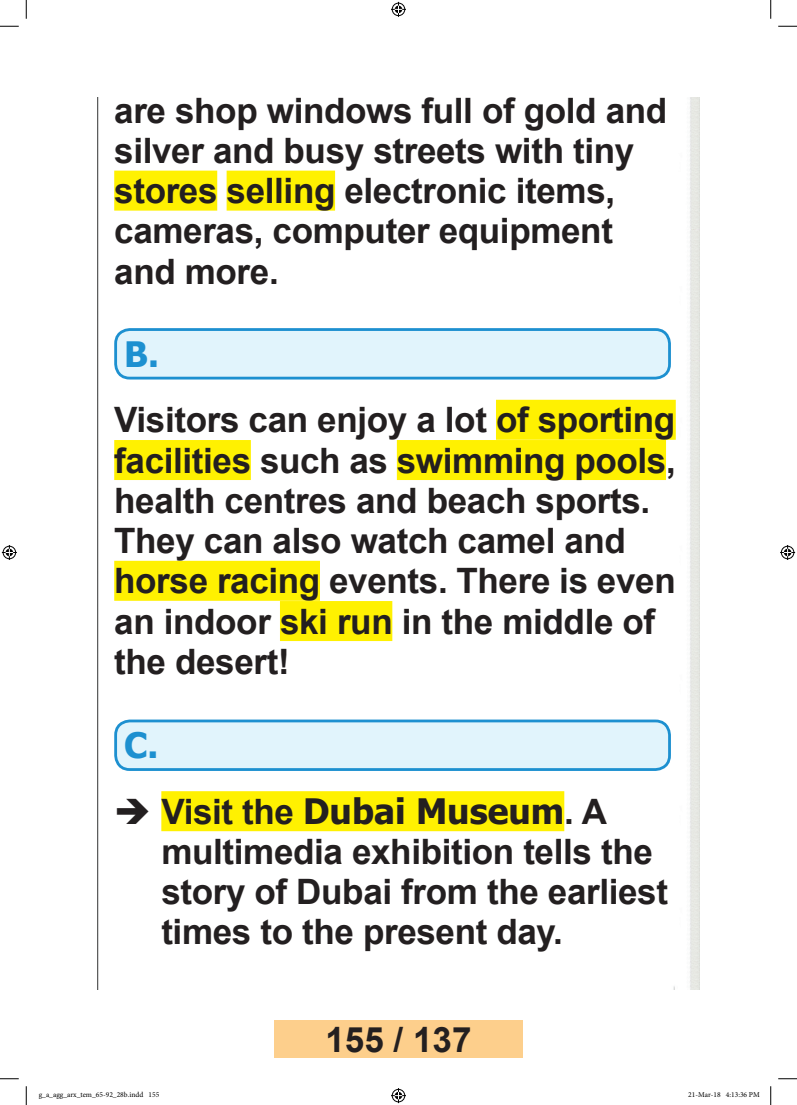
<style>
.page{position:relative;width:797px;height:1105px;background:#fff}
.page>*{position:absolute;margin:0;border:0;box-sizing:border-box;transform-origin:0 0}
.t1{font:700 35px/40.2px "Arial";letter-spacing:-.01em;color:#231f20}
.t2{font:700 35px "Tahoma";color:#231f20}
.t3{font:700 35px "Tahoma";color:#1d90d0}
.t4{font:7.5px "Minion Pro";color:#000}
.s1{font-family:"Arial"}
</style>
<div class="page">
<img style="left:97px;top:97px;width:602px;height:132px">
<img style="left:97px;top:229px;width:602px;height:132px">
<img style="left:97px;top:361px;width:602px;height:128px">
<img style="left:97px;top:489px;width:602px;height:129px">
<img style="left:97px;top:618px;width:602px;height:131px">
<img style="left:97px;top:749px;width:602px;height:102px">
<img style="left:97px;top:851px;width:602px;height:138px">
<div style="left:114px;top:171px;width:103px;height:40px;background:#fff101"></div>
<div style="left:227px;top:171px;width:108px;height:40px;background:#fff101"></div>
<div style="left:496px;top:400px;width:179px;height:40px;background:#fff101"></div>
<div style="left:114px;top:440px;width:137px;height:40px;background:#fff101"></div>
<div style="left:397px;top:440px;width:269px;height:40px;background:#fff101"></div>
<div style="left:114px;top:561px;width:206px;height:40px;background:#fff101"></div>
<div style="left:280px;top:601px;width:112px;height:40px;background:#fff101"></div>
<div style="left:161px;top:791px;width:403px;height:40px;background:#fff101"></div>
<div style="left:116px;top:330px;width:553px;height:48px;background:#e1f4fc;border-radius:14px"></div>
<div style="left:114px;top:328px;width:557px;height:51px;border:3px solid #1d90d0;border-radius:14px"></div>
<div style="left:116px;top:721px;width:553px;height:48px;background:#e1f4fc;border-radius:14px"></div>
<div style="left:114px;top:719px;width:557px;height:52px;border:3px solid #1d90d0;border-radius:14px"></div>
<div style="left:274px;top:1020px;width:248px;height:37px;background:#fdcf8c"></div>
<svg style="left:0;top:25px;width:19px;height:2px"></svg>
<svg style="left:778px;top:25px;width:19px;height:2px"></svg>
<svg style="left:0;top:1078px;width:19px;height:1px"></svg>
<svg style="left:778px;top:1078px;width:19px;height:1px"></svg>
<svg style="left:25px;top:0;width:2px;height:19px"></svg>
<svg style="left:25px;top:1086px;width:2px;height:19px"></svg>
<svg style="left:770px;top:0;width:1px;height:19px"></svg>
<svg style="left:770px;top:1086px;width:1px;height:19px"></svg>
<svg style="left:391px;top:2px;width:15px;height:15px"></svg>
<svg style="left:391px;top:1088px;width:15px;height:15px"></svg>
<svg style="left:2px;top:545px;width:15px;height:15px"></svg>
<svg style="left:780px;top:545px;width:15px;height:15px"></svg>
<p class="t1" style="left:114px;top:91px;width:554px">are shop windows full of gold and silver and busy streets with tiny stores selling electronic items, cameras, computer equipment and more.</p>
<p class="t3" style="left:124px;top:329px;width:36px">B.</p>
<p class="t1" style="left:114px;top:400px;width:563px">Visitors can enjoy a lot of sporting facilities such as swimming pools, health centres and beach sports.<br>They can also watch camel and horse racing events. There is even an indoor ski run in the middle of the desert!</p>
<p class="t3" style="left:124px;top:721px;width:36px">C.</p>
<p class="t2" style="left:114px;top:786px;width:494px">➔ <span class="s1">Visit the</span> Dubai Museum<span class="s1">. A</span></p>
<p class="t1" style="left:161px;top:832px;width:508px">multimedia exhibition tells the story of Dubai from the earliest times to the present day.</p>
<p class="t1" style="left:325px;top:1019px;width:147px">155 / 137</p>
<p class="t4" style="left:39px;top:1090px;width:122px">g_a_agg_arx_tem_65-92_28b.indd 155</p>
<p class="t4" style="left:688px;top:1090px;width:73px">21-Mar-18 4:13:36 PM</p>
</div>
